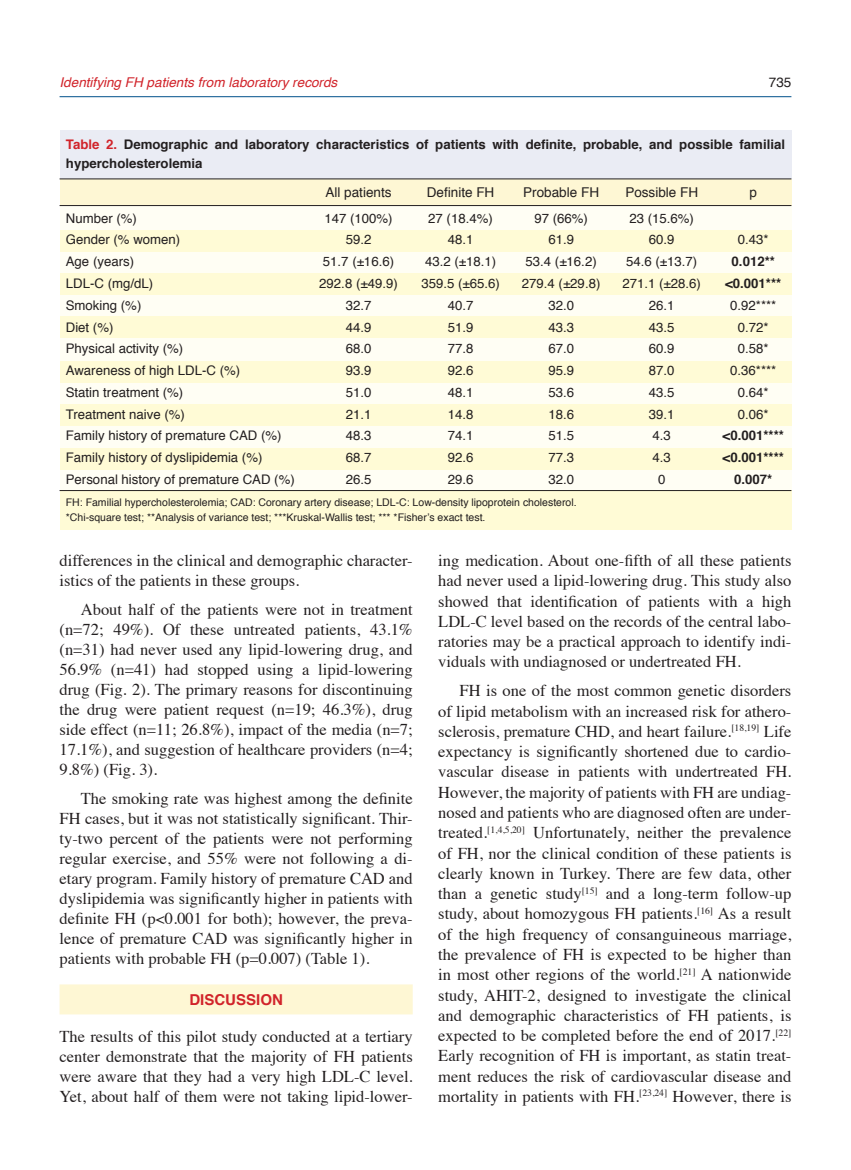
<style>
.page{position:relative;width:851px;height:1170px;background:#fff}
.page>*{position:absolute;margin:0;border:0;box-sizing:border-box;transform-origin:0 0}
.t1{font:16.5px/20.2px "Times";color:#231f20;text-align:justify}
.t2{font:700 15px "Helvetica";color:#d1232a}
.t3{font:13.5px "Helvetica";color:#231f20}
.t4{font:italic 13.5px "Helvetica";color:#d1232a}
.t5{font:13.2px "Helvetica";color:#231f20}
.t6{font:700 13.2px/18.8px "Helvetica";color:#231f20}
.t7{font:10.5px/15px "Helvetica";color:#231f20}
.s1{color:#d1232a}
</style>
<div class="page">
<div style="left:60px;top:984px;width:352px;height:30px;background:#fef7d4"></div>
<hr style="left:60px;top:96px;width:731px;height:1px;background:#01508b">
<div style="left:60px;top:130px;width:731px;height:49px;background:#eaecf4"></div>
<div style="left:60px;top:205px;width:731px;height:315px;background:#fffef4"></div>
<div style="left:60px;top:179px;width:731px;height:26px;background:#fef7d4"></div>
<div style="left:60px;top:230px;width:731px;height:22px;background:#fffbd6"></div>
<div style="left:60px;top:273px;width:731px;height:21px;background:#fffbd6"></div>
<div style="left:60px;top:316px;width:731px;height:21px;background:#fffbd6"></div>
<div style="left:60px;top:361px;width:731px;height:21px;background:#fffbd6"></div>
<div style="left:60px;top:404px;width:731px;height:21px;background:#fffbd6"></div>
<div style="left:60px;top:448px;width:731px;height:21px;background:#fffbd6"></div>
<div style="left:60px;top:490px;width:731px;height:39px;background:#fffbd6"></div>
<hr style="left:60px;top:179px;width:731px;height:1px;background:#231f20">
<hr style="left:60px;top:205px;width:731px;height:1px;background:#231f20">
<hr style="left:60px;top:490px;width:731px;height:1px;background:#231f20">
<p class="t4" style="left:60px;top:71px;width:279px">Identifying FH patients from laboratory records</p>
<p class="t3" style="left:768px;top:72px;width:24px">735</p>
<p class="t6" style="left:66px;top:136px;width:720px"><span class="s1">Table 2.</span> Demographic and laboratory characteristics of patients with definite, probable, and possible familial hypercholesterolemia</p>
<p class="t3" style="left:325px;top:181px;width:68px">All patients</p>
<p class="t3" style="left:427px;top:181px;width:69px">Definite FH</p>
<p class="t3" style="left:523px;top:181px;width:77px">Probable FH</p>
<p class="t3" style="left:625px;top:181px;width:74px">Possible FH</p>
<p class="t3" style="left:749px;top:181px;width:9px">p</p>
<p class="t5" style="left:66px;top:208px;width:73px">Number (%)</p>
<p class="t5" style="left:324px;top:208px;width:70px">147 (100%)</p>
<p class="t5" style="left:428px;top:208px;width:66px">27 (18.4%)</p>
<p class="t5" style="left:534px;top:208px;width:55px">97 (66%)</p>
<p class="t5" style="left:629px;top:208px;width:66px">23 (15.6%)</p>
<p class="t5" style="left:66px;top:230px;width:116px">Gender (% women)</p>
<p class="t5" style="left:345px;top:230px;width:27px">59.2</p>
<p class="t5" style="left:447px;top:230px;width:27px">48.1</p>
<p class="t5" style="left:548px;top:230px;width:27px">61.9</p>
<p class="t5" style="left:648px;top:230px;width:27px">60.9</p>
<p class="t5" style="left:737px;top:230px;width:32px">0.43*</p>
<p class="t5" style="left:66px;top:251px;width:70px">Age (years)</p>
<p class="t5" style="left:323px;top:251px;width:73px">51.7 (±16.6)</p>
<p class="t5" style="left:425px;top:251px;width:73px">43.2 (±18.1)</p>
<p class="t5" style="left:525px;top:251px;width:73px">53.4 (±16.2)</p>
<p class="t5" style="left:626px;top:251px;width:73px">54.6 (±13.7)</p>
<p class="t6" style="left:731px;top:252px;width:45px">0.012**</p>
<p class="t5" style="left:66px;top:273px;width:89px">LDL-C (mg/dL)</p>
<p class="t5" style="left:319px;top:273px;width:80px">292.8 (±49.9)</p>
<p class="t5" style="left:421px;top:273px;width:80px">359.5 (±65.6)</p>
<p class="t5" style="left:522px;top:273px;width:80px">279.4 (±29.8)</p>
<p class="t5" style="left:622px;top:273px;width:80px">271.1 (±28.6)</p>
<p class="t6" style="left:725px;top:274px;width:58px">&lt;0.001***</p>
<p class="t5" style="left:66px;top:295px;width:77px">Smoking (%)</p>
<p class="t5" style="left:345px;top:295px;width:27px">32.7</p>
<p class="t5" style="left:447px;top:295px;width:27px">40.7</p>
<p class="t5" style="left:548px;top:295px;width:27px">32.0</p>
<p class="t5" style="left:648px;top:295px;width:27px">26.1</p>
<p class="t5" style="left:730px;top:295px;width:48px">0.92****</p>
<p class="t5" style="left:66px;top:317px;width:49px">Diet (%)</p>
<p class="t5" style="left:345px;top:317px;width:27px">44.9</p>
<p class="t5" style="left:447px;top:317px;width:27px">51.9</p>
<p class="t5" style="left:548px;top:317px;width:27px">43.3</p>
<p class="t5" style="left:648px;top:317px;width:27px">43.5</p>
<p class="t5" style="left:737px;top:317px;width:32px">0.72*</p>
<p class="t5" style="left:66px;top:338px;width:119px">Physical activity (%)</p>
<p class="t5" style="left:345px;top:338px;width:27px">68.0</p>
<p class="t5" style="left:447px;top:338px;width:27px">77.8</p>
<p class="t5" style="left:548px;top:338px;width:27px">67.0</p>
<p class="t5" style="left:648px;top:338px;width:27px">60.9</p>
<p class="t5" style="left:737px;top:338px;width:32px">0.58*</p>
<p class="t5" style="left:66px;top:360px;width:176px">Awareness of high LDL-C (%)</p>
<p class="t5" style="left:345px;top:360px;width:27px">93.9</p>
<p class="t5" style="left:447px;top:360px;width:27px">92.6</p>
<p class="t5" style="left:548px;top:360px;width:27px">95.9</p>
<p class="t5" style="left:648px;top:360px;width:27px">87.0</p>
<p class="t5" style="left:730px;top:360px;width:48px">0.36****</p>
<p class="t5" style="left:66px;top:382px;width:119px">Statin treatment (%)</p>
<p class="t5" style="left:345px;top:382px;width:27px">51.0</p>
<p class="t5" style="left:447px;top:382px;width:27px">48.1</p>
<p class="t5" style="left:548px;top:382px;width:27px">53.6</p>
<p class="t5" style="left:648px;top:382px;width:27px">43.5</p>
<p class="t5" style="left:737px;top:382px;width:32px">0.64*</p>
<p class="t5" style="left:66px;top:404px;width:121px">Treatment naive (%)</p>
<p class="t5" style="left:345px;top:404px;width:27px">21.1</p>
<p class="t5" style="left:447px;top:404px;width:27px">14.8</p>
<p class="t5" style="left:548px;top:404px;width:27px">18.6</p>
<p class="t5" style="left:648px;top:404px;width:27px">39.1</p>
<p class="t5" style="left:737px;top:404px;width:32px">0.06*</p>
<p class="t5" style="left:66px;top:425px;width:217px">Family history of premature CAD (%)</p>
<p class="t5" style="left:345px;top:425px;width:27px">48.3</p>
<p class="t5" style="left:447px;top:425px;width:27px">74.1</p>
<p class="t5" style="left:548px;top:425px;width:27px">51.5</p>
<p class="t5" style="left:652px;top:425px;width:20px">4.3</p>
<p class="t6" style="left:722px;top:426px;width:63px">&lt;0.001****</p>
<p class="t5" style="left:66px;top:447px;width:198px">Family history of dyslipidemia (%)</p>
<p class="t5" style="left:345px;top:447px;width:27px">68.7</p>
<p class="t5" style="left:447px;top:447px;width:27px">92.6</p>
<p class="t5" style="left:548px;top:447px;width:27px">77.3</p>
<p class="t5" style="left:652px;top:447px;width:20px">4.3</p>
<p class="t6" style="left:722px;top:448px;width:63px">&lt;0.001****</p>
<p class="t5" style="left:66px;top:469px;width:230px">Personal history of premature CAD (%)</p>
<p class="t5" style="left:345px;top:469px;width:27px">26.5</p>
<p class="t5" style="left:447px;top:469px;width:27px">29.6</p>
<p class="t5" style="left:548px;top:469px;width:27px">32.0</p>
<p class="t5" style="left:658px;top:469px;width:9px">0</p>
<p class="t6" style="left:734px;top:470px;width:40px">0.007*</p>
<p class="t7" style="left:66px;top:494px;width:512px">FH: Familial hypercholesterolemia; CAD: Coronary artery disease; LDL-C: Low-density lipoprotein cholesterol. *Chi-square test; **Analysis of variance test; ***Kruskal-Wallis test; *** *Fisher’s exact test.</p>
<p class="t1" style="left:60px;top:549px;width:354px">differences in the clinical and demographic character&shy;istics of the patients in these groups.</p>
<p class="t1" style="left:60px;top:597px;width:354px;text-indent:21px">About half of the patients were not in treatment (n=72; 49%). Of these untreated patients, 43.1% (n=31) had never used any lipid-lowering drug, and 56.9% (n=41) had stopped using a lipid-lowering drug (Fig. 2). The primary reasons for discontinuing the drug were patient request (n=19; 46.3%), drug side effect (n=11; 26.8%), impact of the media (n=7; 17.1%), and suggestion of healthcare providers (n=4; 9.8%) (Fig. 3).</p>
<p class="t1" style="left:60px;top:786px;width:354px;text-indent:21px">The smoking rate was highest among the definite FH cases, but it was not statistically significant. Thir&shy;ty-two percent of the patients were not performing regular exercise, and 55% were not following a di&shy;etary program. Family history of premature CAD and dyslipidemia was significantly higher in patients with definite FH (p&lt;0.001 for both); however, the preva&shy;lence of premature CAD was significantly higher in patients with probable FH (p=0.007) (Table 1).</p>
<p class="t2" style="left:189px;top:987px;width:95px">DISCUSSION</p>
<p class="t1" style="left:60px;top:1024px;width:354px">The results of this pilot study conducted at a tertiary center demonstrate that the majority of FH patients were aware that they had a very high LDL-C level.<br>Yet, about half of them were not taking lipid-lower-</p>
<p class="t1" style="left:438px;top:549px;width:354px">ing medication. About one-fifth of all these patients had never used a lipid-lowering drug. This study also showed that identification of patients with a high LDL-C level based on the records of the central labo&shy;ratories may be a practical approach to identify indi&shy;viduals with undiagnosed or undertreated FH.</p>
<p class="t1" style="left:438px;top:679px;width:354px;text-indent:21px">FH is one of the most common genetic disorders of lipid metabolism with an increased risk for athero&shy;sclerosis, premature CHD, and heart failure.<sup>[18,19]</sup> Life expectancy is significantly shortened due to cardio&shy;vascular disease in patients with undertreated FH.<br>However, the majority of patients with FH are undiag&shy;nosed and patients who are diagnosed often are under&shy;treated.<sup>[1,4,5,20]</sup> Unfortunately, neither the prevalence of FH, nor the clinical condition of these patients is clearly known in Turkey. There are few data, other than a genetic study<sup>[15]</sup> and a long-term follow-up study, about homozygous FH patients.<sup>[16]</sup> As a result of the high frequency of consanguineous marriage, the prevalence of FH is expected to be higher than in most other regions of the world.<sup>[21]</sup> A nationwide study, AHIT-2, designed to investigate the clinical and demographic characteristics of FH patients, is expected to be completed before the end of 2017.<sup>[22] </sup>Early recognition of FH is important, as statin treat&shy;ment reduces the risk of cardiovascular disease and mortality in patients with FH.<sup>[23,24]</sup> However, there is</p>
</div>
